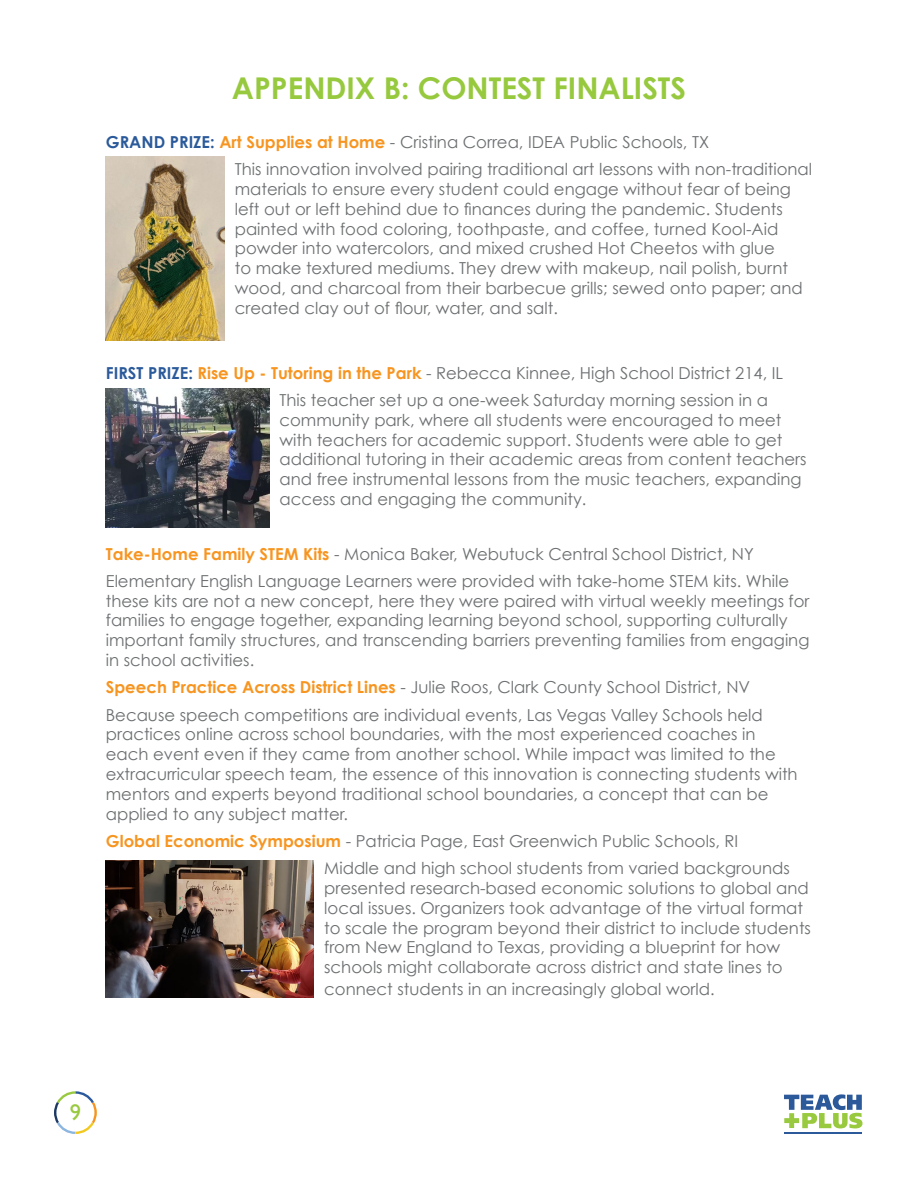
<style>
.page{position:relative;width:918px;height:1188px;background:#fff}
.page>*{position:absolute;margin:0;border:0;box-sizing:border-box;transform-origin:0 0}
.t1{font:700 30px "Century Gothic";color:#97c93e}
.t2{font:22.5px "Gill Sans";color:#98c93f}
.t3{font:16.5px/19.8px "Century Gothic";color:#6c6f71}
.s1{font-weight:700;color:#2b5a9b}
.s2{font-weight:700;color:#f79521}
</style>
<div class="page">
<hr style="left:784px;top:1133px;width:78px;height:1px;background:#2b599a">
<svg style="left:784px;top:1094px;width:78px;height:34px"></svg>
<svg style="left:54px;top:1091px;width:43px;height:43px"></svg>
<img style="left:106px;top:157px;width:118px;height:183px">
<img style="left:106px;top:388px;width:163px;height:139px">
<img style="left:106px;top:860px;width:208px;height:137px">
<h1 class="t1" style="left:232px;top:69px;width:456px">APPENDIX B: CONTEST FINALISTS</h1>
<p class="t3" style="left:235px;top:128px;width:579px;line-height:27.3px;text-indent:-129px"><span class="s1">GRAND PRIZE:</span> <span class="s2">Art Supplies at Home</span> - Cristina Correa, IDEA Public Schools, TX<br>This innovation involved pairing traditional art lessons with non-traditional</p>
<p class="t3" style="left:235px;top:179px;width:570px">materials to ensure every student could engage without fear of being left out or left behind due to finances during the pandemic. Students painted with food coloring, toothpaste, and coffee, turned Kool-Aid powder into watercolors, and mixed crushed Hot Cheetos with glue<br>to make textured mediums. They drew with makeup, nail polish, burnt wood, and charcoal from their barbecue grills; sewed onto paper; and created clay out of flour, water, and salt.</p>
<p class="t3" style="left:279px;top:359px;width:505px;line-height:27.3px;text-indent:-174px"><span class="s1">FIRST PRIZE:</span> <span class="s2">Rise Up - Tutoring in the Park</span> - Rebecca Kinnee, High School District 214, IL<br>This teacher set up a one-week Saturday morning session in a</p>
<p class="t3" style="left:279px;top:410px;width:529px">community park, where all students were encouraged to meet with teachers for academic support. Students were able to get additional tutoring in their academic areas from content teachers and free instrumental lessons from the music teachers, expanding access and engaging the community.</p>
<p class="t3" style="left:106px;top:540px;width:685px;line-height:27.3px"><span class="s2">Take-Home Family STEM Kits</span> - Monica Baker, Webutuck Central School District, NY<br>Elementary English Language Learners were provided with take-home STEM kits. While</p>
<p class="t3" style="left:106px;top:591px;width:705px">these kits are not a new concept, here they were paired with virtual weekly meetings for families to engage together, expanding learning beyond school, supporting culturally important family structures, and transcending barriers preventing families from engaging in school activities.</p>
<p class="t3" style="left:106px;top:673px;width:658px;line-height:27.3px"><span class="s2">Speech Practice Across District Lines</span> - Julie Roos, Clark County School District, NV<br>Because speech competitions are individual events, Las Vegas Valley Schools held</p>
<p class="t3" style="left:106px;top:724px;width:693px">practices online across school boundaries, with the most experienced coaches in each event even if they came from another school. While impact was limited to the extracurricular speech team, the essence of this innovation is connecting students with mentors and experts beyond traditional school boundaries, a concept that can be applied to any subject matter.</p>
<p class="t3" style="left:324px;top:827px;width:467px;line-height:27.3px;text-indent:-218px"><span class="s2">Global Economic Symposium</span> - Patricia Page, East Greenwich Public Schools, RI<br>Middle and high school students from varied backgrounds</p>
<p class="t3" style="left:324px;top:878px;width:488px">presented research-based economic solutions to global and local issues. Organizers took advantage of the virtual format to scale the program beyond their district to include students from New England to Texas, providing a blueprint for how schools might collaborate across district and state lines to</p>
<p class="t3" style="left:324px;top:979px;width:392px">connect students in an increasingly global world.</p>
<h2 class="t2" style="left:70px;top:1099px;width:13px">9</h2>
</div>
